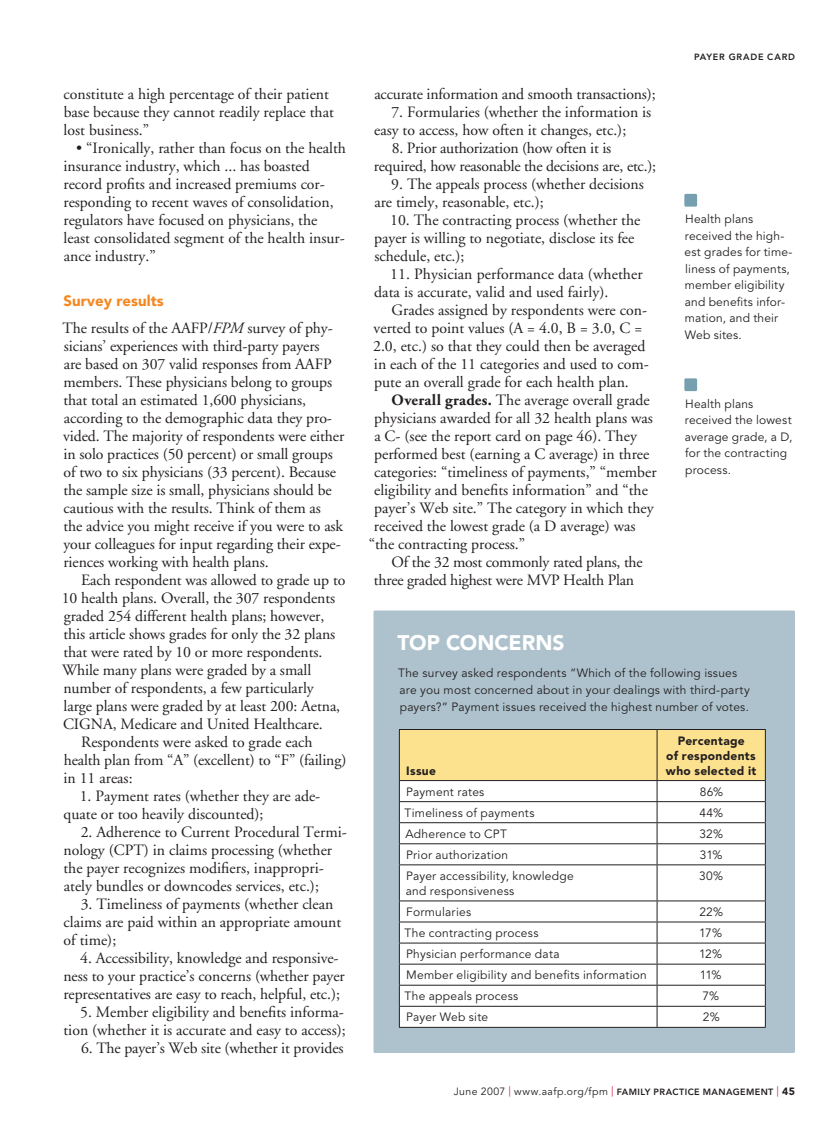
<style>
.page{position:relative;width:837px;height:1134px;background:#fff}
.page>*{position:absolute;margin:0;border:0;box-sizing:border-box;transform-origin:0 0}
.t1{font:900 21px "Avenir LT Std";color:#fff}
.t2{font:15.75px/18px "Adobe Garamond";color:#231f20}
.t3{font:900 15px "Avenir LT Std";color:#f58720}
.t4{font:12px/16.5px "Avenir LT Std";letter-spacing:.015em;color:#231f20}
.t5{font:900 12px/15px "Avenir LT Std";letter-spacing:.025em;color:#231f20;text-align:center}
.t6{font:10.5px "Avenir LT Std";letter-spacing:.045em;color:#231f20}
.t7{font:800 9px "Avenir LT Std";color:#231f20}
.s1{font-style:italic}
.s2{font-weight:700}
.s3{font-family:"Adobe Garamond";color:#d71043}
.s4{font-weight:800;font-size:9px}
.s5{font-weight:900}
</style>
<div class="page">
<div style="left:684px;top:194px;width:13px;height:13px;background:#769faf;border-radius:2px"></div>
<div style="left:684px;top:378px;width:13px;height:13px;background:#769faf;border-radius:2px"></div>
<div style="left:374px;top:610px;width:421px;height:443px;background:#aec2cd;border-radius:2px"></div>
<div style="left:400px;top:865px;width:365px;height:162px;background:#fff"></div>
<hr style="left:399px;top:729px;width:258px;height:1px;background:#231f20">
<hr style="left:657px;top:729px;width:109px;height:1px;background:#231f20">
<svg style="left:399px;top:730px;width:367px;height:134px"></svg>
<hr style="left:399px;top:864px;width:258px;height:1px;background:#231f20">
<hr style="left:399px;top:865px;width:1px;height:36px;background:#231f20">
<hr style="left:657px;top:864px;width:109px;height:1px;background:#231f20">
<hr style="left:657px;top:865px;width:1px;height:36px;background:#231f20">
<hr style="left:765px;top:865px;width:1px;height:36px;background:#231f20">
<hr style="left:399px;top:901px;width:258px;height:1px;background:#231f20">
<hr style="left:657px;top:901px;width:109px;height:1px;background:#231f20">
<hr style="left:399px;top:922px;width:258px;height:1px;background:#231f20">
<hr style="left:657px;top:922px;width:109px;height:1px;background:#231f20">
<hr style="left:399px;top:943px;width:258px;height:1px;background:#231f20">
<hr style="left:657px;top:943px;width:109px;height:1px;background:#231f20">
<hr style="left:399px;top:964px;width:258px;height:1px;background:#231f20">
<hr style="left:657px;top:964px;width:109px;height:1px;background:#231f20">
<hr style="left:399px;top:985px;width:258px;height:1px;background:#231f20">
<hr style="left:657px;top:985px;width:109px;height:1px;background:#231f20">
<hr style="left:399px;top:1006px;width:258px;height:1px;background:#231f20">
<svg style="left:399px;top:901px;width:1px;height:126px"></svg>
<hr style="left:657px;top:1006px;width:109px;height:1px;background:#231f20">
<svg style="left:657px;top:901px;width:1px;height:126px"></svg>
<svg style="left:765px;top:901px;width:1px;height:126px"></svg>
<hr style="left:399px;top:1027px;width:258px;height:1px;background:#231f20">
<hr style="left:657px;top:1027px;width:109px;height:1px;background:#231f20">
<p class="t2" style="left:64px;top:85px;width:272px">constitute a high percentage of their patient base because they cannot readily replace that lost business.”</p>
<p class="t2" style="left:63px;top:139px;width:284px;text-indent:13px">• “Ironically, rather than focus on the health insurance industry, which ... has boasted record profits and increased premiums cor&shy;responding to recent waves of consolidation, regulators have focused on physicians, the least consolidated segment of the health insur&shy;ance industry.”</p>
<p class="t3" style="left:63px;top:292px;width:102px">Survey results</p>
<p class="t2" style="left:63px;top:319px;width:283px">The results of the AAFP/<span class="s1">FPM</span> survey of phy&shy;sicians’ experiences with third-party payers<br>are based on 307 valid responses from AAFP members. These physicians belong to groups that total an estimated 1,600 physicians, according to the demographic data they pro&shy;vided. The majority of respondents were either in solo practices (50 percent) or small groups of two to six physicians (33 percent). Because the sample size is small, physicians should be cautious with the results. Think of them as<br>the advice you might receive if you were to ask your colleagues for input regarding their expe&shy;riences working with health plans.</p>
<p class="t2" style="left:81px;top:571px;width:266px">Each respondent was allowed to grade up to</p>
<p class="t2" style="left:62px;top:589px;width:275px">10 health plans. Overall, the 307 respondents</p>
<p class="t2" style="left:64px;top:607px;width:262px">graded 254 different health plans; however,</p>
<p class="t2" style="left:63px;top:625px;width:273px">this article shows grades for only the 32 plans</p>
<p class="t2" style="left:63px;top:643px;width:261px">that were rated by 10 or more respondents.</p>
<p class="t2" style="left:62px;top:661px;width:251px">While many plans were graded by a small</p>
<p class="t2" style="left:63px;top:679px;width:252px">number of respondents, a few particularly</p>
<p class="t2" style="left:64px;top:697px;width:278px">large plans were graded by at least 200: Aetna,</p>
<p class="t2" style="left:63px;top:715px;width:261px">CIGNA, Medicare and United Healthcare.</p>
<p class="t2" style="left:81px;top:733px;width:233px">Respondents were asked to grade each</p>
<p class="t2" style="left:64px;top:751px;width:284px">health plan from “A” (excellent) to “F” (failing)</p>
<p class="t2" style="left:63px;top:769px;width:71px">in 11 areas:</p>
<p class="t2" style="left:64px;top:787px;width:258px;text-indent:16px">1. Payment rates (whether they are ade&shy;quate or too heavily discounted);</p>
<p class="t2" style="left:63px;top:823px;width:285px;text-indent:17px">2. Adherence to Current Procedural Termi&shy;nology (CPT) in claims processing (whether the payer recognizes modifiers, inappropri&shy;ately bundles or downcodes services, etc.);</p>
<p class="t2" style="left:64px;top:895px;width:279px;text-indent:17px">3. Timeliness of payments (whether clean claims are paid within an appropriate amount of time);</p>
<p class="t2" style="left:63px;top:949px;width:283px;text-indent:17px">4. Accessibility, knowledge and responsive&shy;ness to your practice’s concerns (whether payer representatives are easy to reach, helpful, etc.);</p>
<p class="t2" style="left:63px;top:1003px;width:284px;text-align:right">5. Member eligibility and benefits informa&shy;tion (whether it is accurate and easy to access);</p>
<p class="t2" style="left:81px;top:1039px;width:264px">6. The payer’s Web site (whether it provides</p>
<p class="t2" style="left:374px;top:85px;width:283px">accurate information and smooth transactions);</p>
<p class="t2" style="left:374px;top:103px;width:279px;text-indent:17px">7. Formularies (whether the information is easy to access, how often it changes, etc.);</p>
<p class="t2" style="left:374px;top:139px;width:284px;text-indent:18px">8. Prior authorization (how often it is required, how reasonable the decisions are, etc.);</p>
<p class="t2" style="left:374px;top:175px;width:271px;text-indent:17px">9. The appeals process (whether decisions are timely, reasonable, etc.);</p>
<p class="t2" style="left:374px;top:211px;width:268px;text-indent:16px">10. The contracting process (whether the payer is willing to negotiate, disclose its fee schedule, etc.);</p>
<p class="t2" style="left:374px;top:265px;width:270px;text-indent:16px">11. Physician performance data (whether data is accurate, valid and used fairly).</p>
<p class="t2" style="left:373px;top:301px;width:277px;text-indent:18px">Grades assigned by respondents were con&shy;verted to point values (A = 4.0, B = 3.0, C = 2.0, etc.) so that they could then be averaged in each of the 11 categories and used to com&shy;pute an overall grade for each health plan.</p>
<p class="t2" style="left:392px;top:391px;width:260px"><span class="s2">Overall grades.</span> The average overall grade</p>
<p class="t2" style="left:374px;top:409px;width:280px">physicians awarded for all 32 health plans was</p>
<p class="t2" style="left:374px;top:427px;width:264px">a C- (see the report card on page 46). They</p>
<p class="t2" style="left:374px;top:445px;width:277px">performed best (earning a C average) in three</p>
<p class="t2" style="left:374px;top:463px;width:284px">categories: “timeliness of payments,” “member</p>
<p class="t2" style="left:374px;top:481px;width:275px">eligibility and benefits information” and “the</p>
<p class="t2" style="left:374px;top:499px;width:281px">payer’s Web site.” The category in which they</p>
<p class="t2" style="left:374px;top:517px;width:263px">received the lowest grade (a D average) was</p>
<p class="t2" style="left:369px;top:535px;width:158px">“the contracting process.”</p>
<p class="t2" style="left:392px;top:553px;width:253px">Of the 32 most commonly rated plans, the</p>
<p class="t2" style="left:374px;top:571px;width:262px">three graded highest were MVP Health Plan</p>
<p class="t7" style="left:694px;top:52px;width:13px">PAYER</p>
<p class="t7" style="left:729px;top:52px;width:8px">GRA</p>
<p class="t7" style="left:750px;top:52px;width:25px">DE CAR</p>
<p class="t7" style="left:788px;top:52px;width:8px">D</p>
<p class="t4" style="left:685px;top:211px;width:109px">Health plans received the high&shy;est grades for time&shy;liness of payments, member eligibility and benefits infor&shy;mation, and their<br>Web sites.</p>
<p class="t4" style="left:685px;top:396px;width:109px">Health plans received the lowest average grade, a D, for the contracting process.</p>
<h1 class="t1" style="left:397px;top:630px;width:166px">Top concerns</h1>
<p class="t4" style="left:398px;top:664px;width:353px;line-height:17.2px">The survey asked respondents “Which of the following issues are you most concerned about in your dealings with third-party payers?” Payment issues received the highest number of votes.</p>
<p class="t5" style="left:406px;top:763px;width:31px">Issue</p>
<p class="t5" style="left:666px;top:733px;width:92px">Percentage<br>of respondents who selected it</p>
<p class="t4" style="left:406px;top:784px;width:80px">Payment rates</p>
<p class="t4" style="left:700px;top:784px;width:25px">86%</p>
<p class="t4" style="left:405px;top:805px;width:131px">Timeliness of payments</p>
<p class="t4" style="left:699px;top:805px;width:25px">44%</p>
<p class="t4" style="left:405px;top:826px;width:103px">Adherence to CPT</p>
<p class="t4" style="left:699px;top:826px;width:25px">32%</p>
<p class="t4" style="left:406px;top:847px;width:103px">Prior authorization</p>
<p class="t4" style="left:700px;top:847px;width:24px">31%</p>
<p class="t4" style="left:406px;top:869px;width:170px;line-height:15px">Payer accessibility, knowledge and responsiveness</p>
<p class="t4" style="left:699px;top:868px;width:25px">30%</p>
<p class="t4" style="left:406px;top:904px;width:66px">Formularies</p>
<p class="t4" style="left:699px;top:904px;width:25px">22%</p>
<p class="t4" style="left:405px;top:925px;width:135px">The contracting process</p>
<p class="t4" style="left:699px;top:925px;width:24px">17%</p>
<p class="t4" style="left:406px;top:946px;width:155px">Physician performance data</p>
<p class="t4" style="left:699px;top:946px;width:25px">12%</p>
<p class="t4" style="left:406px;top:967px;width:242px">Member eligibility and benefits information</p>
<p class="t4" style="left:700px;top:967px;width:23px">11%</p>
<p class="t4" style="left:405px;top:988px;width:115px">The appeals process</p>
<p class="t4" style="left:702px;top:988px;width:18px">7%</p>
<p class="t4" style="left:406px;top:1009px;width:83px">Payer Web site</p>
<p class="t4" style="left:703px;top:1009px;width:18px">2%</p>
<p class="t6" style="left:454px;top:1086px;width:343px">June 2007 <span class="s3">|</span> www.aafp.org/fpm <span class="s3">|</span> <span class="s4">FAMILY PRACTICE MANAGEMENT</span> <span class="s3">|</span> <span class="s5">45</span></p>
</div>
